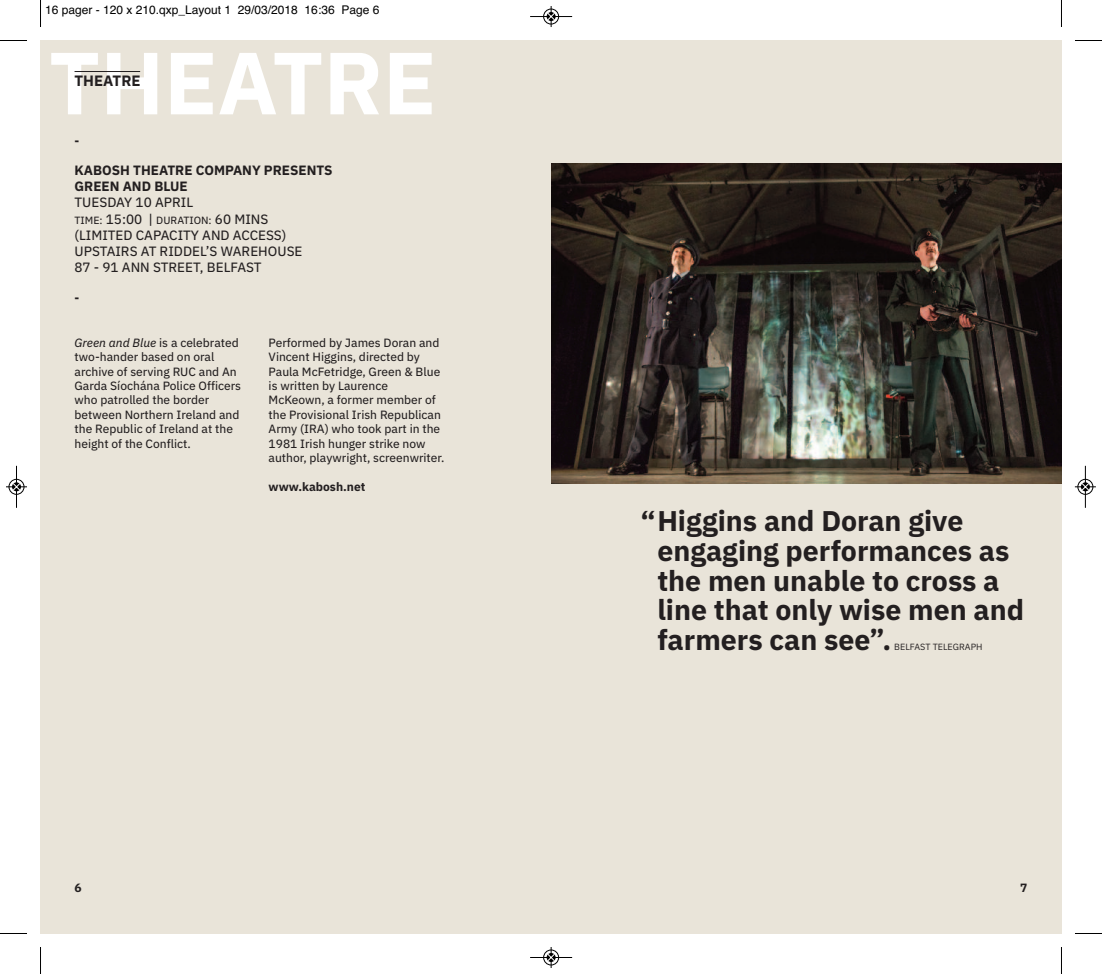
<style>
.page{position:relative;width:1102px;height:974px;background:#fff}
.page>*{position:absolute;margin:0;border:0;box-sizing:border-box;transform-origin:0 0}
.t1{font:700 88.05px "IBM Plex Sans";color:#fff}
.t2{font:700 28.5px/29.7px "IBM Plex Sans";color:#231f20}
.t3{font:700 15px "IBM Plex Sans";color:#231f20}
.t4{font:13.5px/16.2px "IBM Plex Sans Text";color:#231f20}
.t5{font:700 13.5px/16.2px "IBM Plex Sans";color:#231f20}
.t6{font:12px/14.4px "IBM Plex Sans Text";color:#231f20}
.t7{font:12px "Helvetica";color:#000}
.t8{font:700 12px "IBM Plex Sans";color:#231f20}
.t9{font:10.5px "IBM Plex Sans Text";color:#231f20}
.t10{font:9px "IBM Plex Sans";color:#231f20}
.s1{font-size:13.5px}
.s2{font-style:italic}
</style>
<div class="page">
<div style="left:40px;top:41px;width:1021px;height:892px;background:#e9e4d9"></div>
<img style="left:551px;top:164px;width:510px;height:320px">
<hr style="left:75px;top:71px;width:65px;height:1px;background:#231f20">
<svg style="left:40px;top:0;width:1px;height:27px"></svg>
<svg style="left:0;top:40px;width:27px;height:1px"></svg>
<svg style="left:1061px;top:0;width:1px;height:27px"></svg>
<svg style="left:1075px;top:40px;width:26px;height:1px"></svg>
<svg style="left:40px;top:947px;width:1px;height:27px"></svg>
<svg style="left:0;top:933px;width:27px;height:1px"></svg>
<svg style="left:1061px;top:947px;width:1px;height:27px"></svg>
<svg style="left:1075px;top:933px;width:26px;height:1px"></svg>
<div style="left:543px;top:9px;width:16px;height:16px;border:1px solid #fff;border-radius:50%"></div>
<hr style="left:530px;top:16px;width:42px;height:1px;background:#000">
<div style="left:543px;top:9px;width:16px;height:15px;border:1px solid #000;border-radius:50%"></div>
<svg style="left:547px;top:6px;width:8px;height:21px"></svg>
<div style="left:543px;top:949px;width:16px;height:16px;border:1px solid #fff;border-radius:50%"></div>
<hr style="left:530px;top:957px;width:42px;height:1px;background:#000">
<div style="left:543px;top:950px;width:16px;height:15px;border:1px solid #000;border-radius:50%"></div>
<svg style="left:547px;top:947px;width:8px;height:21px"></svg>
<div style="left:9px;top:479px;width:15px;height:16px;border:1px solid #fff;border-radius:50%"></div>
<hr style="left:16px;top:466px;width:1px;height:42px;background:#000">
<div style="left:9px;top:479px;width:15px;height:15px;border:1px solid #000;border-radius:50%"></div>
<svg style="left:6px;top:483px;width:21px;height:8px"></svg>
<div style="left:1077px;top:479px;width:16px;height:16px;border:1px solid #fff;border-radius:50%"></div>
<hr style="left:1085px;top:466px;width:1px;height:42px;background:#000">
<div style="left:1077px;top:479px;width:16px;height:15px;border:1px solid #000;border-radius:50%"></div>
<svg style="left:1074px;top:483px;width:21px;height:8px"></svg>
<p class="t7" style="left:45px;top:2px;width:336px">16 pager - 120 x 210.qxp_Layout 1 29/03/2018 16:36 Page 6</p>
<h1 class="t1" style="left:49px;top:49px;width:389px">THEATRE</h1>
<p class="t3" style="left:75px;top:75px;width:67px">THEATRE</p>
<p class="t8" style="left:75px;top:136px;width:6px">-</p>
<p class="t5" style="left:75px;top:163px;width:260px">KABOSH THEATRE COMPANY PRESENTS<br>GREEN AND BLUE</p>
<p class="t4" style="left:75px;top:196px;width:120px">TUESDAY 10 APRIL</p>
<p class="t9" style="left:75px;top:216px;width:195px">TIME: <span class="s1">15:00 |</span> DURATION: <span class="s1">60 MINS</span></p>
<p class="t4" style="left:75px;top:228px;width:229px">(LIMITED CAPACITY AND ACCESS)<br>UPSTAIRS AT RIDDEL’S WAREHOUSE<br>87 - 91 ANN STREET, BELFAST</p>
<p class="t8" style="left:75px;top:293px;width:6px">-</p>
<p class="t6" style="left:75px;top:336px;width:168px"><span class="s2">Green and Blue</span> is a celebrated two-hander based on oral archive of serving RUC and An<br>Garda Síochána Police Officers who patrolled the border between Northern Ireland and the Republic of Ireland at the height of the Conflict.</p>
<p class="t6" style="left:268px;top:336px;width:177px">Performed by James Doran and<br>Vincent Higgins, directed by<br>Paula McFetridge, Green &amp; Blue is written by Laurence<br>McKeown, a former member of the Provisional Irish Republican<br>Army (IRA) who took part in the<br>1981 Irish hunger strike now author, playwright, screenwriter.</p>
<p class="t8" style="left:268px;top:482px;width:98px">www.kabosh.net</p>
<h2 class="t2" style="left:657px;top:509px;width:368px;text-indent:-17px">“Higgins and Doran give engaging performances as the men unable to cross a line that only wise men and farmers can see”.</h2>
<p class="t10" style="left:894px;top:643px;width:90px">BELFAST TELEGRAPH</p>
<p class="t8" style="left:75px;top:883px;width:9px">6</p>
<p class="t8" style="left:1020px;top:883px;width:9px">7</p>
</div>
